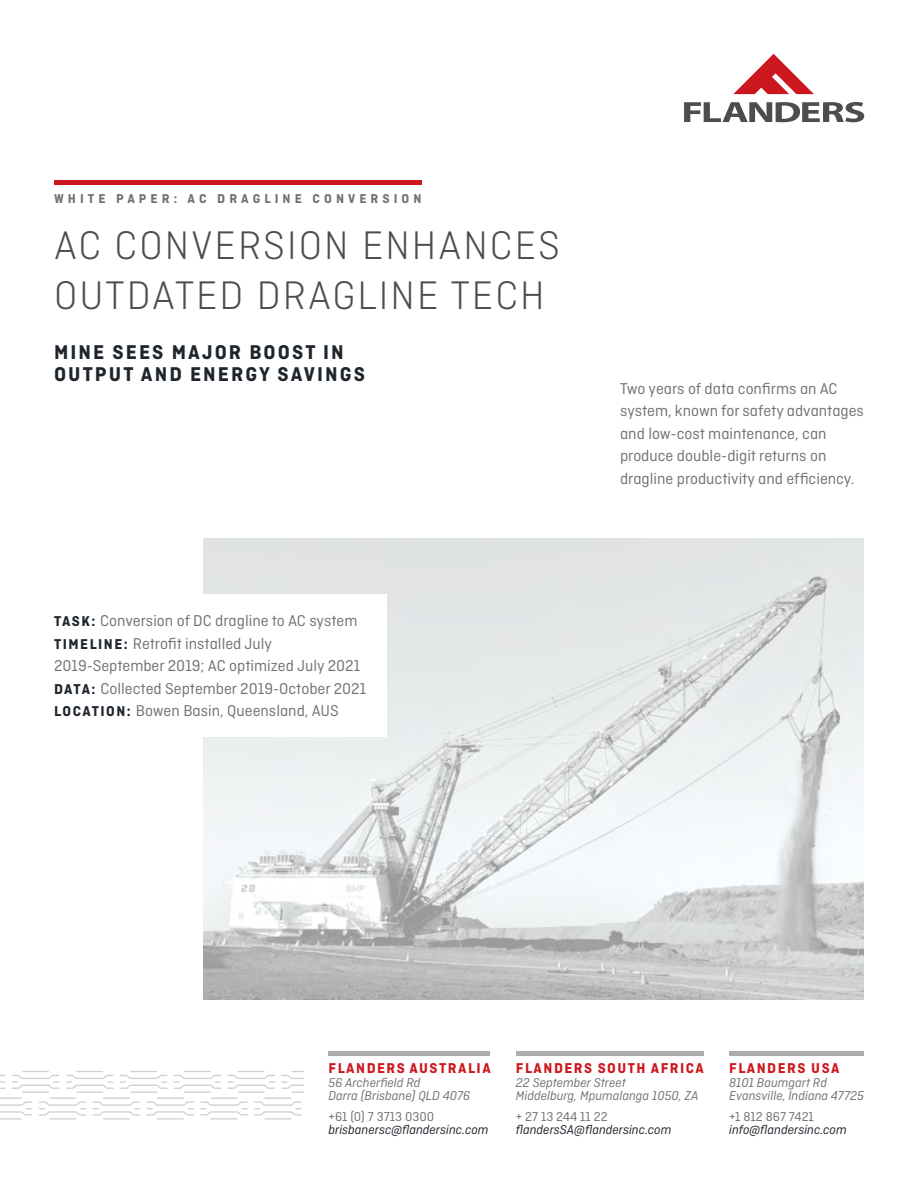
<style>
.page{position:relative;width:918px;height:1188px;background:#fff}
.page>*{position:absolute;margin:0;border:0;box-sizing:border-box;transform-origin:0 0}
.t1{font:300 42px/50.4px "Ciutadella";letter-spacing:.05em;color:#4d4d4f}
.t2{font:700 21px/22.5px "Ciutadella";letter-spacing:.1em;color:#1e252c}
.t3{font:16.5px/22.5px "Ciutadella";color:#717275}
.t4{font:700 15px "Ciutadella";letter-spacing:.1em;color:#cc171e}
.t5{font:italic 13.5px/13.5px "Ciutadella";color:#717275}
.t6{font:italic 13.5px "Ciutadella";color:#1e252c}
.t7{font:13.5px "Ciutadella";color:#717275}
.t8{font:700 13.5px "Ciutadella";letter-spacing:.3em;color:#717275}
.s1{font-weight:700;font-size:15px;color:#1e252c}
</style>
<div class="page">
<svg style="left:733px;top:54px;width:81px;height:40px"></svg>
<svg style="left:684px;top:102px;width:180px;height:20px"></svg>
<img style="left:203px;top:538px;width:661px;height:461px">
<hr style="left:54px;top:181px;width:368px;height:4px;background:#cc171e">
<div style="left:54px;top:594px;width:333px;height:143px;background:#fff"></div>
<svg style="left:0;top:1071px;width:303px;height:49px"></svg>
<hr style="left:329px;top:1052px;width:161px;height:4px;background:#aaacb0">
<hr style="left:516px;top:1052px;width:188px;height:4px;background:#aaacb0">
<hr style="left:729px;top:1052px;width:135px;height:4px;background:#aaacb0">
<p class="t8" style="left:54px;top:190px;width:369px">WHITE PAPER: AC DRAGLINE CONVERSION</p>
<h1 class="t1" style="left:54px;top:220px;width:507px">AC CONVERSION ENHANCES<br>OUTDATED DRAGLINE TECH</h1>
<p class="t2" style="left:54px;top:341px;width:313px">MINE SEES MAJOR BOOST IN<br>OUTPUT AND ENERGY SAVINGS</p>
<p class="t3" style="left:54px;top:610px;width:314px"><span class="s1">TASK:</span> Conversion of DC dragline to AC system <span class="s1">TIMELINE:</span> Retrofit installed July 2019-September 2019; AC optimized July 2021<br><span class="s1">DATA:</span> Collected September 2019-October 2021<br><span class="s1">LOCATION:</span> Bowen Basin, Queensland, AUS</p>
<p class="t3" style="left:620px;top:377px;width:245px">Two years of data confirms an AC system, known for safety advantages and low-cost maintenance, can produce double-digit returns on dragline productivity and efficiency.</p>
<p class="t4" style="left:329px;top:1060px;width:164px">FLANDERS AUSTRALIA</p>
<p class="t5" style="left:329px;top:1076px;width:143px">56 Archerfield Rd<br>Darra (Brisbane) QLD 4076</p>
<p class="t7" style="left:329px;top:1109px;width:107px">+61 (0) 7 3713 0300</p>
<p class="t6" style="left:329px;top:1122px;width:161px">brisbanersc@flandersinc.com</p>
<p class="t4" style="left:516px;top:1060px;width:190px">FLANDERS SOUTH AFRICA</p>
<p class="t5" style="left:516px;top:1076px;width:184px">22 September Street<br>Middelburg, Mpumalanga 1050, ZA</p>
<p class="t7" style="left:516px;top:1109px;width:93px">+ 27 13 244 11 22</p>
<p class="t6" style="left:516px;top:1122px;width:157px">flandersSA@flandersinc.com</p>
<p class="t4" style="left:729px;top:1060px;width:112px">FLANDERS USA</p>
<p class="t5" style="left:729px;top:1076px;width:136px">8101 Baumgart Rd<br>Evansville, Indiana 47725</p>
<p class="t7" style="left:729px;top:1109px;width:86px">+1 812 867 7421</p>
<p class="t6" style="left:729px;top:1122px;width:119px">info@flandersinc.com</p>
</div>
